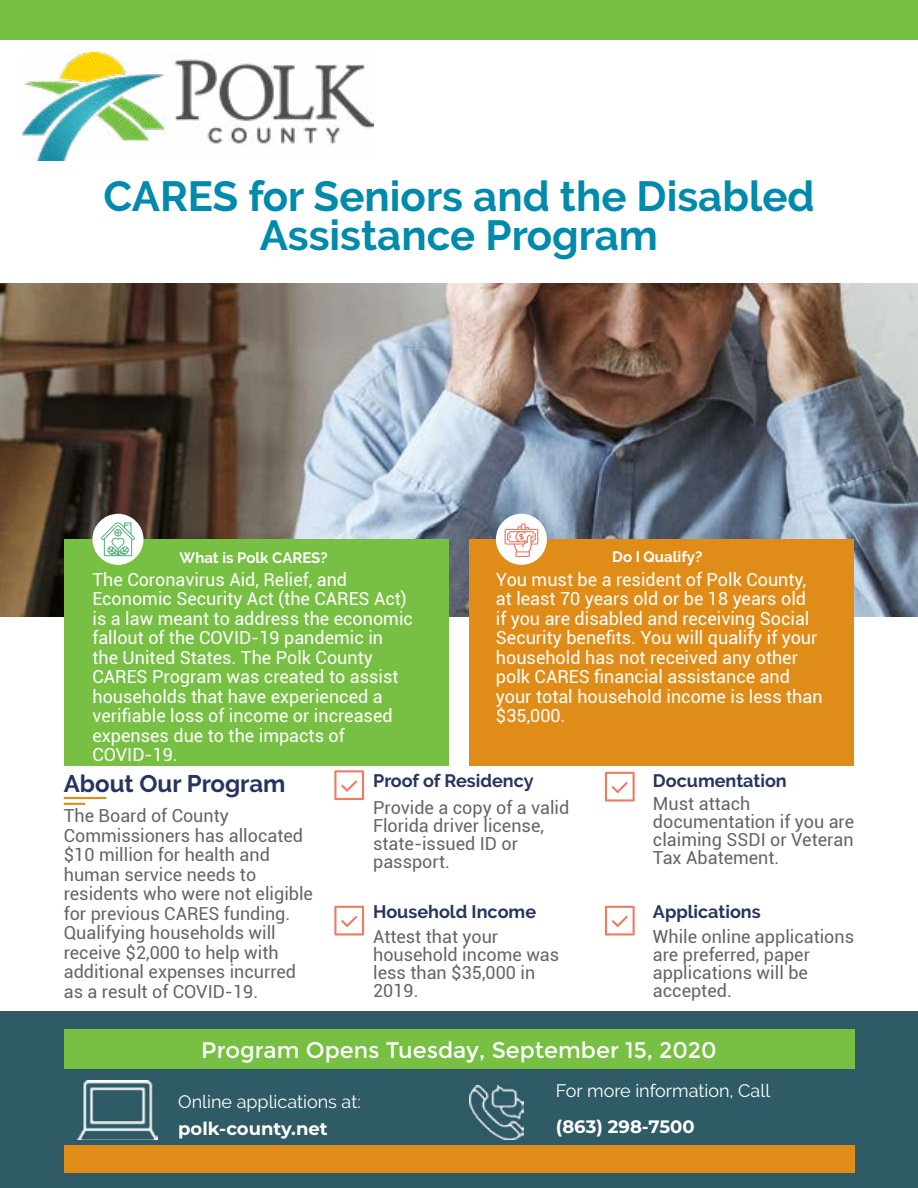
<style>
.page{position:relative;width:918px;height:1188px;background:#fff}
.page>*{position:absolute;margin:0;border:0;box-sizing:border-box;transform-origin:0 0}
.t1{font:700 42px "Raleway";color:#008aab}
.t2{font:700 24px "Raleway";color:#27345e}
.t3{font:22.5px "Montserrat";color:#fff}
.t4{font:18px/19.5px "Roboto";color:#fff}
.t5{font:18px/18px "Roboto";color:#656565}
.t6{font:700 18px "Raleway";color:#27345e}
.t7{font:18px "Raleway";color:#fff}
.t8{font:700 18px "Montserrat";color:#fff}
.t9{font:700 15px "Raleway";color:#fff}
</style>
<div class="page">
<div style="left:0;top:1012px;width:918px;height:176px;background:#2e5b66"></div>
<img style="left:78px;top:1081px;width:80px;height:59px">
<img style="left:0;top:284px;width:918px;height:332px">
<div style="left:64px;top:1146px;width:790px;height:27px;background:#df8c19"></div>
<div style="left:64px;top:1030px;width:790px;height:39px;background:#77c043"></div>
<svg style="left:605px;top:906px;width:30px;height:30px"></svg>
<svg style="left:334px;top:906px;width:30px;height:30px"></svg>
<svg style="left:605px;top:772px;width:30px;height:30px"></svg>
<svg style="left:334px;top:770px;width:30px;height:30px"></svg>
<hr style="left:64px;top:797px;width:42px;height:2px;background:#df8c19">
<hr style="left:64px;top:803px;width:21px;height:2px;background:#df8c19">
<div style="left:470px;top:539px;width:384px;height:227px;background:#df8c19"></div>
<div style="left:496px;top:514px;width:51px;height:51px;background:#fff;border-radius:50%"></div>
<svg style="left:505px;top:523px;width:33px;height:34px"></svg>
<div style="left:64px;top:539px;width:384px;height:227px;background:#77c043"></div>
<div style="left:92px;top:514px;width:52px;height:51px;background:#fff;border-radius:50%"></div>
<svg style="left:101px;top:522px;width:34px;height:34px"></svg>
<div style="left:0;top:0;width:918px;height:39px;background:#77c043"></div>
<img style="left:22px;top:53px;width:351px;height:108px">
<img style="left:470px;top:1085px;width:54px;height:54px">
<h1 class="t1" style="left:103px;top:173px;width:713px">CARES for Seniors and the Disabled</h1>
<h1 class="t1" style="left:260px;top:212px;width:400px">Assistance Program</h1>
<p class="t9" style="left:180px;top:549px;width:150px">What is Polk CARES?</p>
<p class="t4" style="left:92px;top:569px;width:322px">The Coronavirus Aid, Relief, and<br>Economic Security Act (the CARES Act) is a law meant to address the economic fallout of the COVID-19 pandemic in the United States. The Polk County<br>CARES Program was created to assist households that have experienced a verifiable loss of income or increased expenses due to the impacts of<br>COVID-19.</p>
<p class="t9" style="left:612px;top:548px;width:92px">Do I Qualify?</p>
<p class="t4" style="left:496px;top:569px;width:328px">You must be a resident of Polk County, at least 70 years old or be 18 years old<br>if you are disabled and receiving Social Security benefits. You will qualify if your household has not received any other polk CARES financial assistance and your total household income is less than $35,000.</p>
<p class="t2" style="left:64px;top:770px;width:223px">About Our Program</p>
<p class="t5" style="left:64px;top:806px;width:251px;line-height:19.5px">The Board of County<br>Commissioners has allocated $10 million for health and human service needs to residents who were not eligible for previous CARES funding.<br>Qualifying households will receive $2,000 to help with additional expenses incurred as a result of COVID-19.</p>
<p class="t6" style="left:373px;top:770px;width:162px">Proof of Residency</p>
<p class="t5" style="left:373px;top:798px;width:198px">Provide a copy of a valid<br>Florida driver license, state-issued ID or passport.</p>
<p class="t6" style="left:373px;top:901px;width:164px">Household Income</p>
<p class="t5" style="left:373px;top:927px;width:188px">Attest that your household income was less than $35,000 in<br>2019.</p>
<p class="t6" style="left:653px;top:770px;width:135px">Documentation</p>
<p class="t5" style="left:653px;top:794px;width:203px">Must attach documentation if you are claiming SSDI or Veteran<br>Tax Abatement.</p>
<p class="t6" style="left:653px;top:901px;width:109px">Applications</p>
<p class="t5" style="left:653px;top:927px;width:203px">While online applications are preferred, paper applications will be accepted.</p>
<p class="t3" style="left:201px;top:1037px;width:517px">Program Opens Tuesday, September 15, 2020</p>
<p class="t7" style="left:178px;top:1092px;width:184px">Online applications at:</p>
<p class="t8" style="left:178px;top:1116px;width:151px">polk-county.net</p>
<p class="t7" style="left:556px;top:1080px;width:216px">For more information, Call</p>
<p class="t8" style="left:556px;top:1114px;width:140px">(863) 298-7500</p>
</div>
